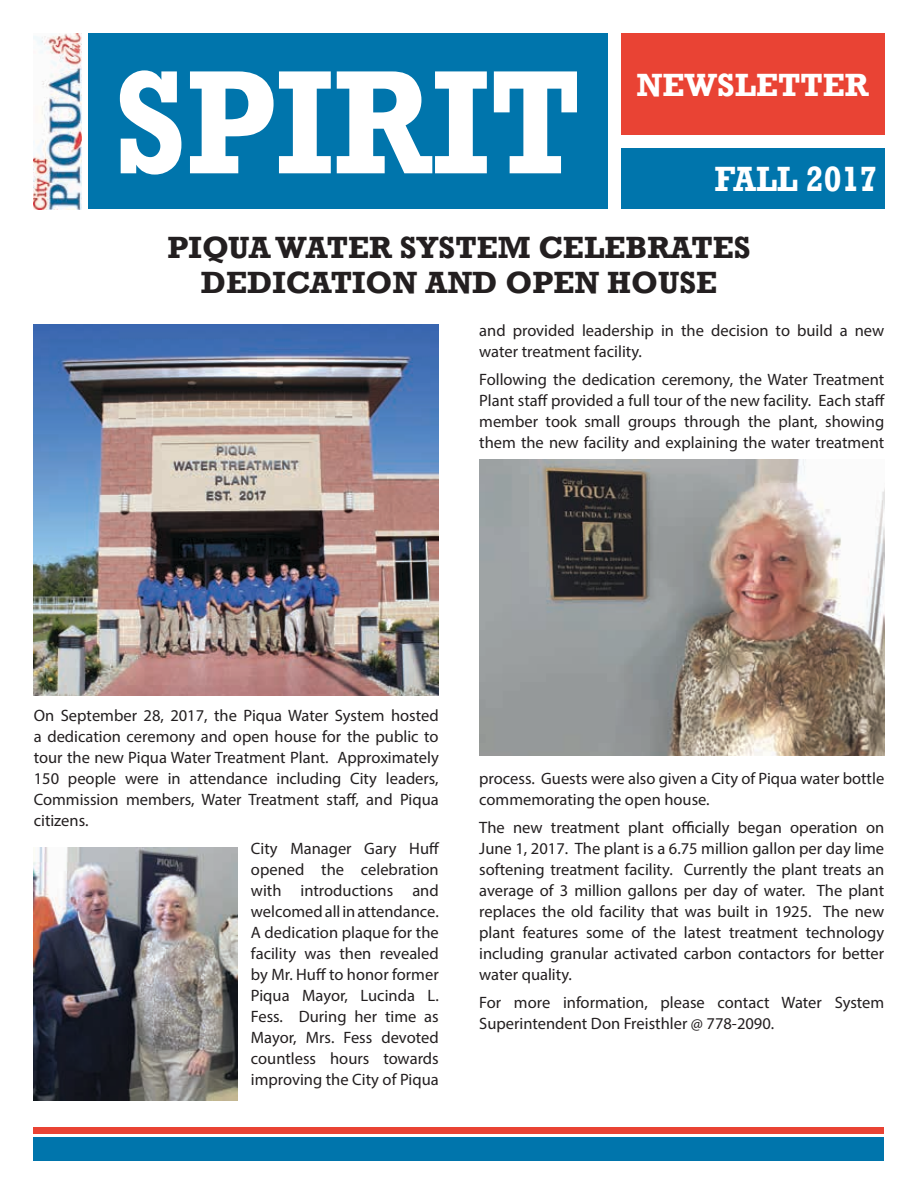
<style>
.page{position:relative;width:918px;height:1188px;background:#fff}
.page>*{position:absolute;margin:0;border:0;box-sizing:border-box;transform-origin:0 0}
.t1{font:700 150px "Rockwell";color:#fff;scale:.9 1}
.t2{font:700 36px "Rockwell";color:#fff;scale:.9 1}
.t3{font:700 33px "Rockwell";color:#fff}
.t4{font:700 31.5px/34.7px "Rockwell";color:#231f20;text-align:center}
.t5{font:16.5px/21px "Myriad Pro";color:#231f20;text-align:justify}
</style>
<div class="page">
<img style="left:34px;top:34px;width:47px;height:175px">
<div style="left:88px;top:34px;width:520px;height:175px;background:#0075ac"></div>
<div style="left:621px;top:34px;width:263px;height:101px;background:#e94334"></div>
<div style="left:621px;top:148px;width:263px;height:61px;background:#0075ac"></div>
<div style="left:34px;top:1137px;width:850px;height:24px;background:#0075ac"></div>
<div style="left:34px;top:1127px;width:850px;height:7px;background:#e94334"></div>
<img style="left:479px;top:459px;width:405px;height:297px">
<img style="left:34px;top:324px;width:405px;height:371px">
<img style="left:34px;top:847px;width:203px;height:253px">
<h1 class="t1" style="left:114px;top:32px;width:520px">SPIRIT</h1>
<h3 class="t3" style="left:636px;top:65px;width:234px">NEWSLETTER</h3>
<h2 class="t2" style="left:714px;top:157px;width:183px">FALL 2017</h2>
<h3 class="t4" style="left:168px;top:230px;width:584px">PIQUA WATER SYSTEM CELEBRATES<br>DEDICATION AND OPEN HOUSE</h3>
<p class="t5" style="left:479px;top:320px;width:407px">and provided leadership in the decision to build a new water treatment facility.</p>
<p class="t5" style="left:479px;top:369px;width:407px">Following the dedication ceremony, the Water Treatment Plant staff provided a full tour of the new facility. Each staff member took small groups through the plant, showing them the new facility and explaining the water treatment</p>
<p class="t5" style="left:34px;top:705px;width:407px">On September 28, 2017, the Piqua Water System hosted a dedication ceremony and open house for the public to tour the new Piqua Water Treatment Plant. Approximately 150 people were in attendance including City leaders, Commission members, Water Treatment staff, and Piqua citizens.</p>
<p class="t5" style="left:251px;top:838px;width:190px">City Manager Gary Huff opened the celebration with introductions and welcomed all in attendance.<br>A dedication plaque for the facility was then revealed by Mr. Huff to honor former Piqua Mayor, Lucinda L.<br>Fess. During her time as Mayor, Mrs. Fess devoted countless hours towards improving the City of Piqua</p>
<p class="t5" style="left:479px;top:768px;width:407px">process. Guests were also given a City of Piqua water bottle commemorating the open house.</p>
<p class="t5" style="left:479px;top:817px;width:407px">The new treatment plant officially began operation on June 1, 2017. The plant is a 6.75 million gallon per day lime softening treatment facility. Currently the plant treats an average of 3 million gallons per day of water. The plant replaces the old facility that was built in 1925. The new plant features some of the latest treatment technology including granular activated carbon contactors for better water quality.</p>
<p class="t5" style="left:479px;top:991px;width:407px">For more information, please contact Water System<br>Superintendent Don Freisthler @ 778-2090.</p>
</div>
